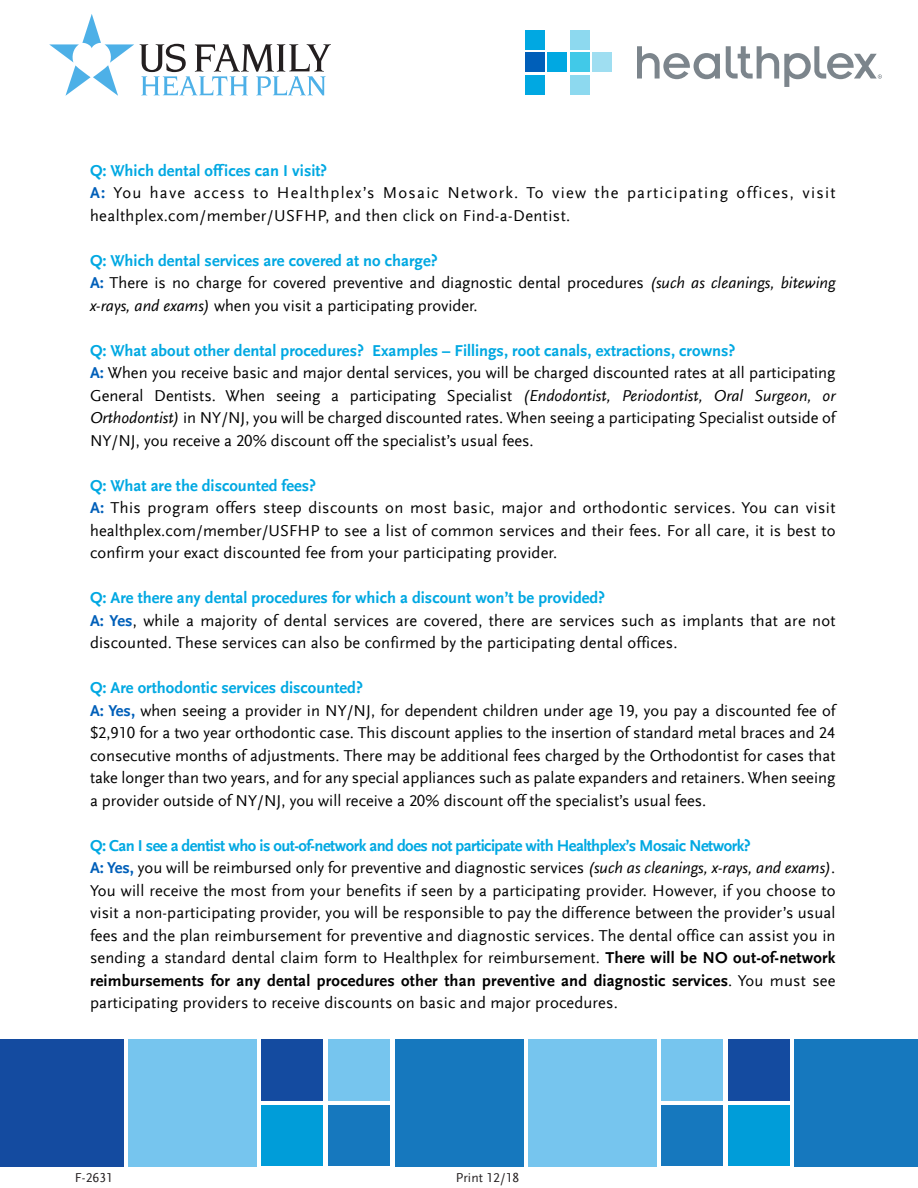
<style>
.page{position:relative;width:918px;height:1188px;background:#fff}
.page>*{position:absolute;margin:0;border:0;box-sizing:border-box;transform-origin:0 0}
.t1{font:16.5px/22.5px "Scala Sans Offc Pro";letter-spacing:.01em;color:#000}
.t2{font:16.5px/22.5px "Scala Sans Offc Pro";letter-spacing:.075em;color:#000}
.t3{font:13.5px "Scala Sans Offc Pro";letter-spacing:.005em;color:#231f20}
.s1{font-weight:700;color:#00a8e2}
.s2{font-weight:700;color:#005fb9}
.s3{font-style:italic}
.s4{font-weight:700}
</style>
<div class="page">
<div style="left:128px;top:1039px;width:129px;height:127px;background:#76c5ee"></div>
<div style="left:0;top:1039px;width:124px;height:127px;background:#144ba0"></div>
<div style="left:395px;top:1039px;width:128px;height:127px;background:#1678be"></div>
<div style="left:261px;top:1106px;width:62px;height:60px;background:#009dd9"></div>
<div style="left:328px;top:1039px;width:62px;height:62px;background:#76c5ee"></div>
<div style="left:328px;top:1106px;width:62px;height:60px;background:#1678be"></div>
<div style="left:261px;top:1039px;width:62px;height:62px;background:#144ba0"></div>
<div style="left:528px;top:1039px;width:129px;height:127px;background:#76c5ee"></div>
<div style="left:794px;top:1039px;width:124px;height:127px;background:#1678be"></div>
<div style="left:728px;top:1106px;width:62px;height:60px;background:#009dd9"></div>
<div style="left:661px;top:1039px;width:62px;height:62px;background:#76c5ee"></div>
<div style="left:661px;top:1106px;width:62px;height:60px;background:#1678be"></div>
<div style="left:728px;top:1039px;width:62px;height:62px;background:#144ba0"></div>
<div style="left:525px;top:30px;width:20px;height:20px;background:#00a8e2"></div>
<div style="left:525px;top:75px;width:20px;height:20px;background:#00a8e2"></div>
<div style="left:525px;top:53px;width:20px;height:19px;background:#005fb9"></div>
<div style="left:547px;top:53px;width:20px;height:19px;background:#00a8e2"></div>
<div style="left:570px;top:30px;width:20px;height:20px;background:#8dd9ef"></div>
<div style="left:570px;top:75px;width:20px;height:20px;background:#8dd9ef"></div>
<div style="left:570px;top:53px;width:20px;height:19px;background:#41c9e8"></div>
<div style="left:592px;top:53px;width:20px;height:19px;background:#9fdef1"></div>
<svg style="left:637px;top:46px;width:83px;height:33px"></svg>
<svg style="left:726px;top:46px;width:156px;height:41px"></svg>
<svg style="left:49px;top:14px;width:85px;height:82px"></svg>
<svg style="left:140px;top:44px;width:191px;height:51px"></svg>
<p class="t2" style="left:90px;top:159px;width:747px"><span class="s1">Q: Which dental offices can I visit?<br></span><span class="s2">A:</span> You have access to Healthplex’s Mosaic Network. To view the participating offices, visit healthplex.com/member/USFHP, and then click on Find-a-Dentist.</p>
<p class="t1" style="left:90px;top:249px;width:747px"><span class="s1">Q: Which dental services are covered at no charge?<br></span><span class="s2">A:</span> There is no charge for covered preventive and diagnostic dental procedures <span class="s3">(such as cleanings, bitewing x-rays, and exams)</span> when you visit a participating provider.</p>
<p class="t1" style="left:90px;top:339px;width:747px"><span class="s1">Q: What about other dental procedures? Examples – Fillings, root canals, extractions, crowns?<br></span><span class="s2">A:</span> When you receive basic and major dental services, you will be charged discounted rates at all participating General Dentists. When seeing a participating Specialist <span class="s3">(Endodontist, Periodontist, Oral Surgeon, or Orthodontist)</span> in NY/NJ, you will be charged discounted rates. When seeing a participating Specialist outside of NY/NJ, you receive a 20% discount off the specialist’s usual fees.</p>
<p class="t1" style="left:90px;top:474px;width:747px"><span class="s1">Q: What are the discounted fees?<br></span><span class="s2">A:</span> This program offers steep discounts on most basic, major and orthodontic services. You can visit healthplex.com/member/USFHP to see a list of common services and their fees. For all care, it is best to confirm your exact discounted fee from your participating provider.</p>
<p class="t1" style="left:90px;top:587px;width:747px"><span class="s1">Q: Are there any dental procedures for which a discount won’t be provided?<br></span><span class="s2">A: Yes</span>, while a majority of dental services are covered, there are services such as implants that are not discounted. These services can also be confirmed by the participating dental offices.</p>
<p class="t1" style="left:90px;top:677px;width:747px"><span class="s1">Q: Are orthodontic services discounted?<br></span><span class="s2">A: Yes,</span> when seeing a provider in NY/NJ, for dependent children under age 19, you pay a discounted fee of $2,910 for a two year orthodontic case. This discount applies to the insertion of standard metal braces and 24 consecutive months of adjustments. There may be additional fees charged by the Orthodontist for cases that take longer than two years, and for any special appliances such as palate expanders and retainers. When seeing a provider outside of NY/NJ, you will receive a 20% discount off the specialist’s usual fees.</p>
<p class="t1" style="left:90px;top:834px;width:747px"><span class="s1">Q: Can I see a dentist who is out-of-network and does not participate with Healthplex’s Mosaic Network?<br></span><span class="s2">A: Yes,</span> you will be reimbursed only for preventive and diagnostic services <span class="s3">(such as cleanings, x-rays, and exams)</span>.<br>You will receive the most from your benefits if seen by a participating provider. However, if you choose to visit a non-participating provider, you will be responsible to pay the difference between the provider’s usual fees and the plan reimbursement for preventive and diagnostic services. The dental office can assist you in sending a standard dental claim form to Healthplex for reimbursement. <span class="s4">There will be NO out-of-network reimbursements for any dental procedures other than preventive and diagnostic services</span>. You must see participating providers to receive discounts on basic and major procedures.</p>
<p class="t3" style="left:75px;top:1170px;width:40px">F-2631</p>
<p class="t3" style="left:456px;top:1170px;width:65px">Print 12/18</p>
</div>
